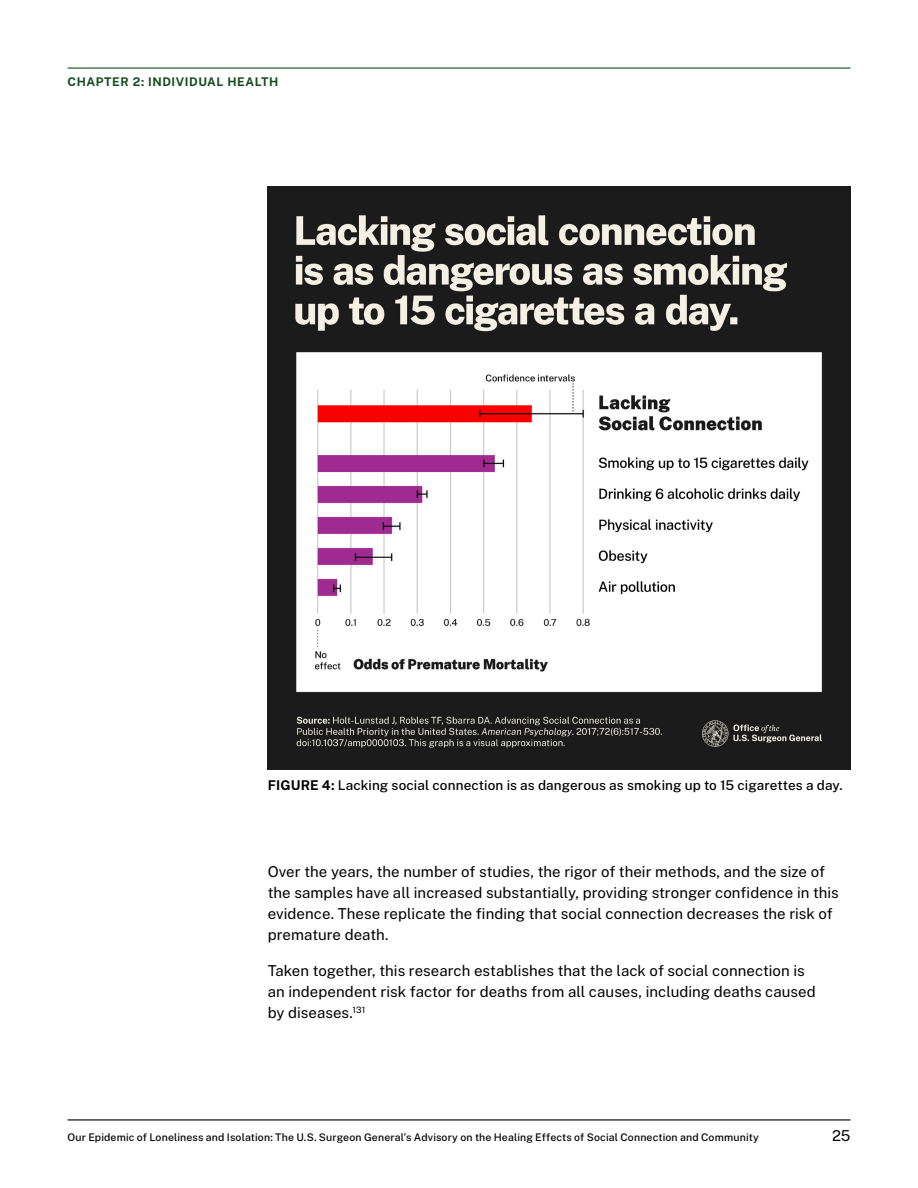
<style>
.page{position:relative;width:918px;height:1188px;background:#fff}
.page>*{position:absolute;margin:0;border:0;box-sizing:border-box;transform-origin:0 0}
.t1{font:15px/21px "Public Sans";letter-spacing:.005em;color:#000}
.t2{font:500 13.5px "Public Sans";letter-spacing:.005em;color:#000}
.t3{font:700 12px "Public Sans";letter-spacing:.05em;color:#154c21}
.t4{font:500 10.5px "Public Sans";letter-spacing:.015em;color:#000}
.s1{font-weight:700}
</style>
<div class="page">
<hr style="left:68px;top:1119px;width:782px;height:1px;background:#000">
<img style="left:268px;top:186px;width:583px;height:583px">
<hr style="left:68px;top:68px;width:782px;height:1px;background:#154c21">
<p class="t3" style="left:68px;top:72px;width:212px">CHAPTER 2: INDIVIDUAL HEALTH</p>
<p class="t2" style="left:268px;top:775px;width:576px"><span class="s1">FIGURE 4:</span> Lacking social connection is as dangerous as smoking up to 15 cigarettes a day.</p>
<p class="t1" style="left:268px;top:861px;width:573px">Over the years, the number of studies, the rigor of their methods, and the size of the samples have all increased substantially, providing stronger confidence in this evidence. These replicate the finding that social connection decreases the risk of premature death.</p>
<p class="t1" style="left:268px;top:960px;width:550px">Taken together, this research establishes that the lack of social connection is an independent risk factor for deaths from all causes, including deaths caused by diseases.<sup>131</sup></p>
<p class="t4" style="left:68px;top:1129px;width:693px">Our Epidemic of Loneliness and Isolation: The U.S. Surgeon General’s Advisory on the Healing Effects of Social Connection and Community</p>
<p class="t1" style="left:832px;top:1124px;width:20px">25</p>
</div>
